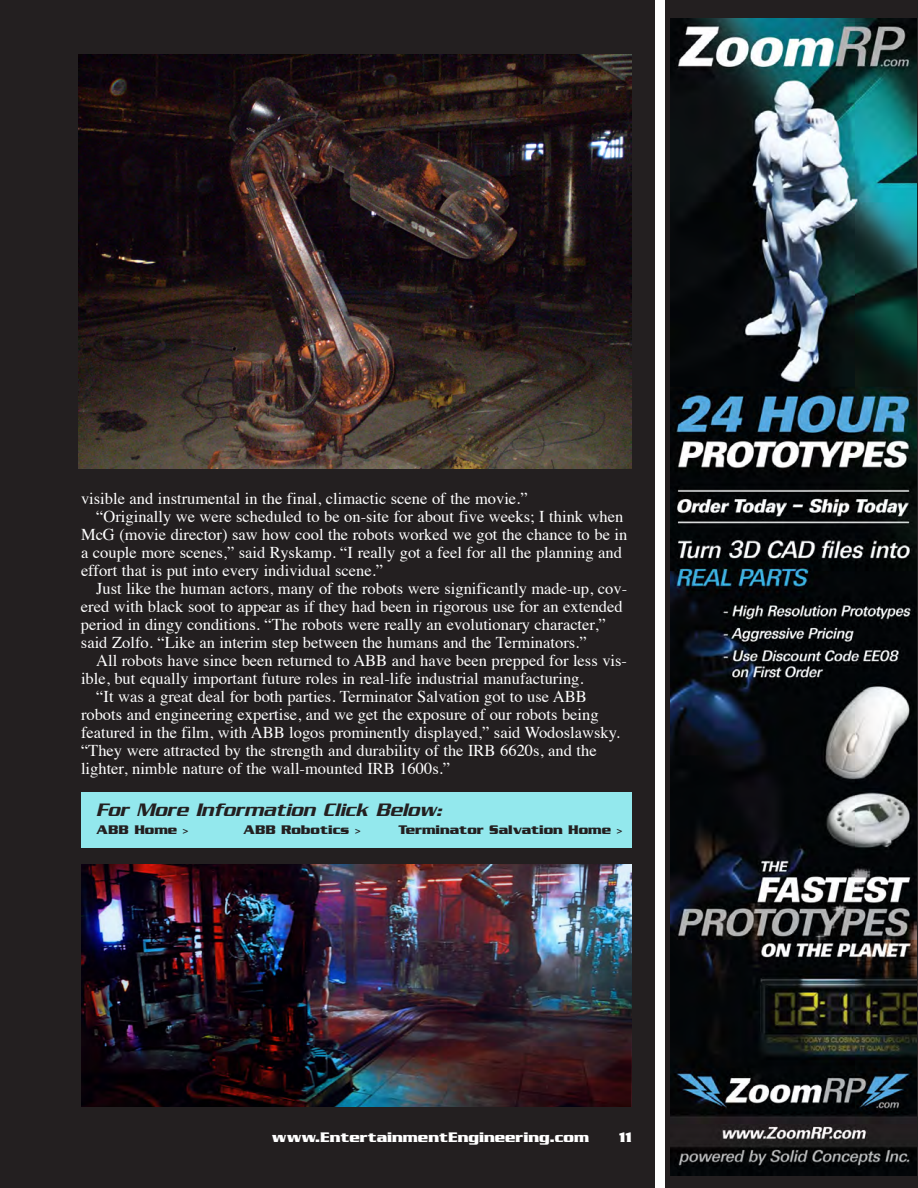
<style>
.page{position:relative;width:918px;height:1188px;background:#fff}
.page>*{position:absolute;margin:0;border:0;box-sizing:border-box;transform-origin:0 0}
.BODY{font:italic 19.5px "Serpentine ICG";color:#231f20}
.BODY-2{font:16.5px/18px "Times";color:#fff}
.t1{font:700 15px "Serpentine ICG";color:#fff}
.BODY-3{font:700 13.5px "Serpentine ICG";color:#231f20}
</style>
<div class="page">
<div style="left:0;top:0;width:655px;height:1188px;background:#231f20"></div>
<div style="left:81px;top:792px;width:551px;height:56px;background:#93e8ed"></div>
<div style="left:666px;top:0;width:252px;height:1188px;background:#231f20"></div>
<img style="left:670px;top:18px;width:246px;height:1158px">
<img style="left:79px;top:54px;width:553px;height:415px">
<img style="left:81px;top:864px;width:551px;height:243px">
<p class="BODY-2" style="left:81px;top:488px;width:448px">visible and instrumental in the final, climactic scene of the movie.”</p>
<p class="BODY-2" style="left:81px;top:506px;width:548px;text-indent:15px">“Originally we were scheduled to be on-site for about five weeks; I think when McG (movie director) saw how cool the robots worked we got the chance to be in a couple more scenes,” said Ryskamp. “I really got a feel for all the planning and effort that is put into every individual scene.”</p>
<p class="BODY-2" style="left:81px;top:578px;width:548px;text-indent:15px">Just like the human actors, many of the robots were significantly made-up, cov&shy;ered with black soot to appear as if they had been in rigorous use for an extended period in dingy conditions. “The robots were really an evolutionary character,” said Zolfo. “Like an interim step between the humans and the Terminators.”</p>
<p class="BODY-2" style="left:81px;top:650px;width:548px;text-indent:15px">All robots have since been returned to ABB and have been prepped for less vis&shy;ible, but equally important future roles in real-life industrial manufacturing.</p>
<p class="BODY-2" style="left:81px;top:686px;width:540px;text-indent:15px">“It was a great deal for both parties. Terminator Salvation got to use ABB robots and engineering expertise, and we get the exposure of our robots being featured in the film, with ABB logos prominently displayed,” said Wodoslawsky. “They were attracted by the strength and durability of the IRB 6620s, and the lighter, nimble nature of the wall-mounted IRB 1600s.”</p>
<p class="BODY" style="left:96px;top:799px;width:347px">For More Information Click Below:</p>
<p class="BODY-3" style="left:96px;top:822px;width:94px">ABB Home &gt;</p>
<p class="BODY-3" style="left:243px;top:822px;width:119px">ABB Robotics &gt;</p>
<p class="BODY-3" style="left:398px;top:822px;width:226px">Terminator Salvation Home &gt;</p>
<p class="t1" style="left:272px;top:1128px;width:319px">www.EntertainmentEngineering.com</p>
<p class="t1" style="left:619px;top:1128px;width:14px">11</p>
</div>
